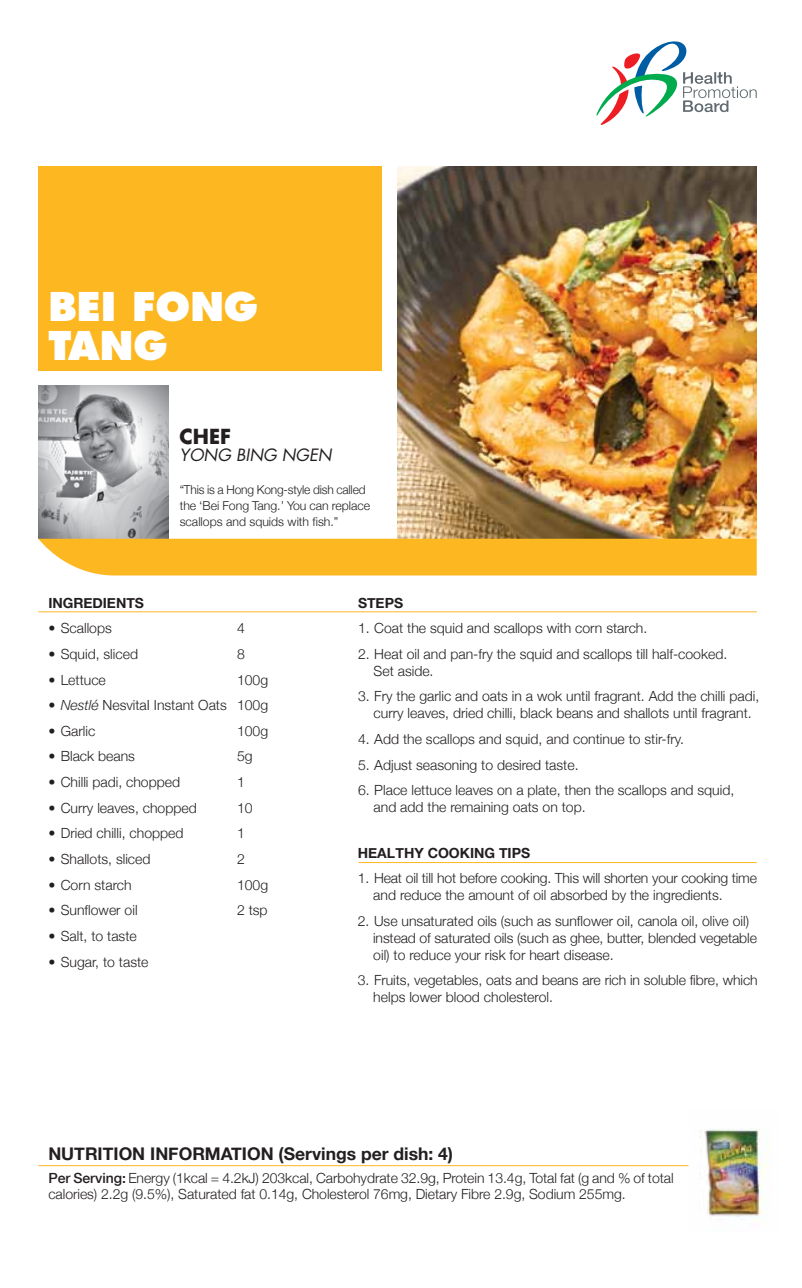
<style>
.page{position:relative;width:802px;height:1288px;background:#fff}
.page>*{position:absolute;margin:0;border:0;box-sizing:border-box;transform-origin:0 0}
.t1{font:800 38.5px/38.5px "Futura";color:#fff}
.t2{font:700 20.12px "Futura";color:#231f20}
.t3{font:700 17.5px "Helvetica Neue";color:#231f20}
.t4{font:italic 16.45px "Futura";color:#231f20}
.t5{font:300 14px/16.8px "Helvetica Neue";color:#231f20}
.t6{font:700 14px "Helvetica Neue";color:#231f20}
.t7{font:300 12.25px/15.8px "Helvetica Neue";color:#231f20}
.s1{font-style:italic}
.s2{font-weight:500}
</style>
<div class="page">
<hr style="left:38px;top:1165px;width:650px;height:1px;background:#fdb721">
<div style="left:38px;top:166px;width:344px;height:204px;background:#fdb721"></div>
<svg style="left:596px;top:41px;width:160px;height:84px"></svg>
<hr style="left:38px;top:611px;width:718px;height:1px;background:#fdb721">
<img style="left:38px;top:385px;width:130px;height:153px">
<img style="left:700px;top:1129px;width:70px;height:93px">
<img style="left:397px;top:167px;width:359px;height:371px">
<div style="left:38px;top:538px;width:718px;height:37px;background:#fdb721"></div>
<hr style="left:358px;top:862px;width:398px;height:1px;background:#fdb721">
<h1 class="t1" style="left:48px;top:287px;width:211px">BEI FONG<br>TANG</h1>
<h2 class="t2" style="left:179px;top:423px;width:53px">CHEF</h2>
<p class="t4" style="left:179px;top:444px;width:154px">YONG BING NGEN</p>
<p class="t7" style="left:180px;top:482px;width:192px">“This is a Hong Kong-style dish called the ‘Bei Fong Tang.’ You can replace scallops and squids with fish.”</p>
<p class="t6" style="left:48px;top:594px;width:97px">INGREDIENTS</p>
<p class="t5" style="left:48px;top:619px;width:65px">• Scallops</p>
<p class="t5" style="left:237px;top:619px;width:9px">4</p>
<p class="t5" style="left:48px;top:645px;width:91px">• Squid, sliced</p>
<p class="t5" style="left:237px;top:645px;width:9px">8</p>
<p class="t5" style="left:48px;top:670px;width:59px">• Lettuce</p>
<p class="t5" style="left:237px;top:670px;width:33px">100g</p>
<p class="t5" style="left:48px;top:696px;width:221px">• <span class="s1">Nestlé</span> NesvitaI Instant Oats 100g</p>
<p class="t5" style="left:48px;top:722px;width:48px">• Garlic</p>
<p class="t5" style="left:237px;top:722px;width:33px">100g</p>
<p class="t5" style="left:48px;top:747px;width:88px">• Black beans</p>
<p class="t5" style="left:237px;top:747px;width:17px">5g</p>
<p class="t5" style="left:48px;top:773px;width:133px">• Chilli padi, chopped</p>
<p class="t5" style="left:237px;top:773px;width:9px">1</p>
<p class="t5" style="left:48px;top:799px;width:150px">• Curry leaves, chopped</p>
<p class="t5" style="left:237px;top:799px;width:17px">10</p>
<p class="t5" style="left:48px;top:824px;width:137px">• Dried chilli, chopped</p>
<p class="t5" style="left:237px;top:824px;width:9px">1</p>
<p class="t5" style="left:48px;top:850px;width:104px">• Shallots, sliced</p>
<p class="t5" style="left:237px;top:850px;width:9px">2</p>
<p class="t5" style="left:48px;top:876px;width:85px">• Corn starch</p>
<p class="t5" style="left:237px;top:876px;width:33px">100g</p>
<p class="t5" style="left:48px;top:901px;width:91px">• Sunflower oil</p>
<p class="t5" style="left:237px;top:901px;width:32px">2 tsp</p>
<p class="t5" style="left:48px;top:927px;width:90px">• Salt, to taste</p>
<p class="t5" style="left:48px;top:952px;width:102px">• Sugar, to taste</p>
<p class="t6" style="left:358px;top:594px;width:47px">STEPS</p>
<p class="t5" style="left:358px;top:619px;width:291px">1. Coat the squid and scallops with corn starch.</p>
<p class="t5" style="left:373px;top:645px;width:355px;text-indent:-16px">2. Heat oil and pan-fry the squid and scallops till half-cooked.<br>Set aside.</p>
<p class="t5" style="left:358px;top:687px;width:402px;text-align:center">3. Fry the garlic and oats in a wok until fragrant. Add the chilli padi, curry leaves, dried chilli, black beans and shallots until fragrant.</p>
<p class="t5" style="left:358px;top:730px;width:327px">4. Add the scallops and squid, and continue to stir-fry.</p>
<p class="t5" style="left:358px;top:756px;width:222px">5. Adjust seasoning to desired taste.</p>
<p class="t5" style="left:373px;top:781px;width:362px;text-indent:-16px">6. Place lettuce leaves on a plate, then the scallops and squid, and add the remaining oats on top.</p>
<p class="t6" style="left:357px;top:843px;width:174px">HEALTHY COOKING TIPS</p>
<p class="t5" style="left:373px;top:869px;width:385px;text-indent:-16px">1. Heat oil till hot before cooking. This will shorten your cooking time and reduce the amount of oil absorbed by the ingredients.</p>
<p class="t5" style="left:373px;top:912px;width:385px;text-indent:-15px">2. Use unsaturated oils (such as sunflower oil, canola oil, olive oil) instead of saturated oils (such as ghee, butter, blended vegetable oil) to reduce your risk for heart disease.</p>
<p class="t5" style="left:373px;top:971px;width:386px;text-indent:-16px">3. Fruits, vegetables, oats and beans are rich in soluble fibre, which helps lower blood cholesterol.</p>
<p class="t3" style="left:48px;top:1143px;width:406px">NUTRITION INFORMATION (Servings per dish: 4)</p>
<p class="t5" style="left:48px;top:1169px;width:626px;line-height:15.8px"><span class="s2">Per Serving:</span> Energy (1kcal = 4.2kJ) 203kcal, Carbohydrate 32.9g, Protein 13.4g, Total fat (g and % of total calories) 2.2g (9.5%), Saturated fat 0.14g, Cholesterol 76mg, Dietary Fibre 2.9g, Sodium 255mg.</p>
</div>
